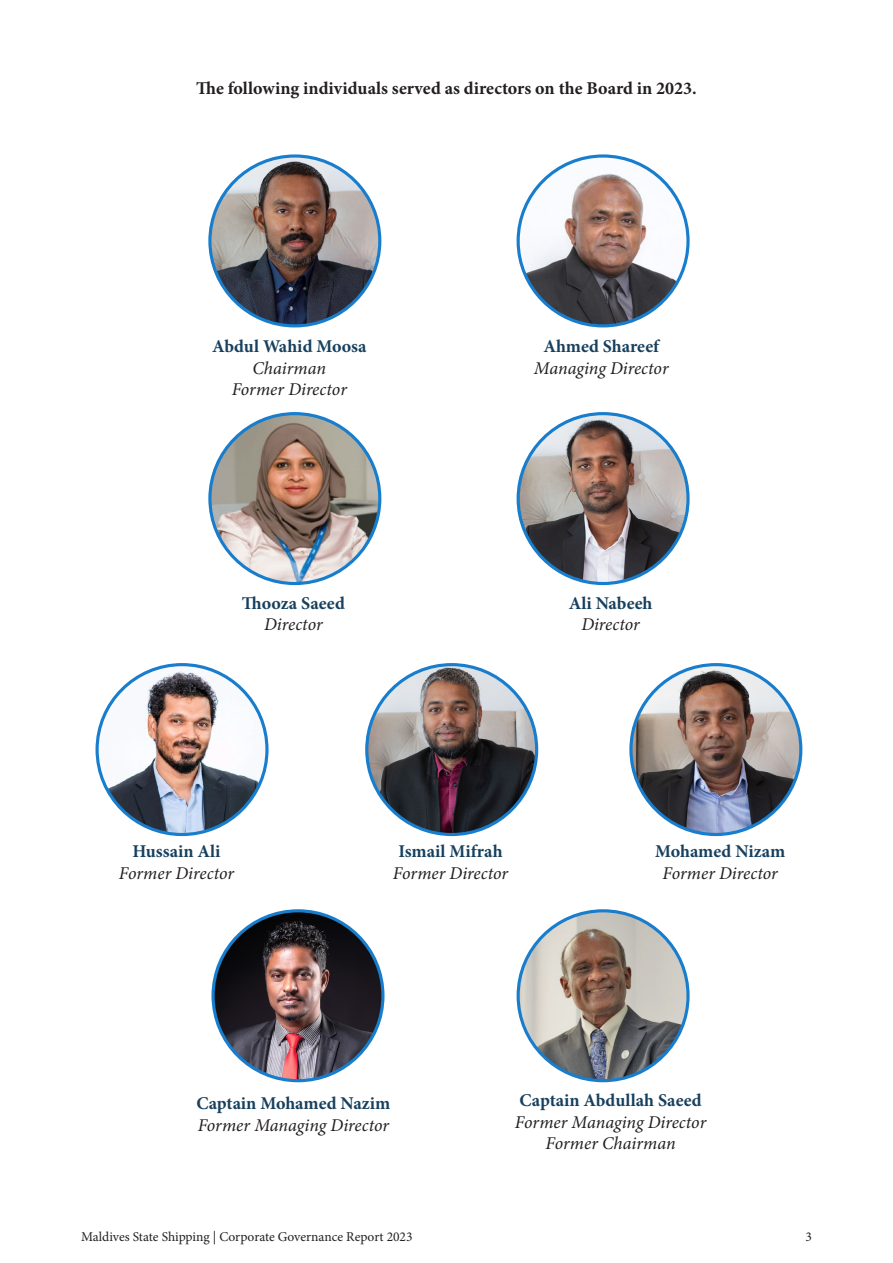
<style>
.page{position:relative;width:893px;height:1263px;background:#fff}
.page>*{position:absolute;margin:0;border:0;box-sizing:border-box;transform-origin:0 0}
.t1{font:italic 18px "Minion Pro";letter-spacing:-.005em;color:#231f20}
.t2{font:700 18px "Minion Pro";color:#17405e}
.t3{font:700 18px "Minion Pro";color:#231f20}
.t4{font:13.5px "Minion Pro";color:#231f20}
</style>
<div class="page">
<svg style="left:517px;top:412px;width:173px;height:173px;background:#2985cc"></svg>
<img style="left:520px;top:415px;width:166px;height:167px;border-radius:83px">
<svg style="left:96px;top:663px;width:173px;height:173px;background:#2c87ce"></svg>
<img style="left:99px;top:666px;width:166px;height:167px;border-radius:83px">
<svg style="left:517px;top:909px;width:173px;height:173px;background:#2c86cc"></svg>
<img style="left:520px;top:912px;width:166px;height:167px;border-radius:83px">
<svg style="left:517px;top:154px;width:173px;height:173px;background:#368bce"></svg>
<img style="left:520px;top:158px;width:166px;height:166px;border-radius:83px">
<svg style="left:365px;top:663px;width:173px;height:173px;background:#2483cc"></svg>
<img style="left:368px;top:666px;width:167px;height:167px;border-radius:83px">
<svg style="left:629px;top:663px;width:173px;height:173px;background:#2885cd"></svg>
<img style="left:632px;top:666px;width:167px;height:167px;border-radius:83px">
<svg style="left:211px;top:909px;width:173px;height:173px;background:#2882c8"></svg>
<img style="left:215px;top:912px;width:166px;height:167px;border-radius:83px">
<svg style="left:208px;top:412px;width:173px;height:173px;background:#2885cd"></svg>
<img style="left:211px;top:415px;width:167px;height:167px;border-radius:83px">
<svg style="left:208px;top:154px;width:173px;height:173px;background:#2e87cd"></svg>
<img style="left:211px;top:158px;width:167px;height:166px;border-radius:83px">
<p class="t3" style="left:196px;top:76px;width:502px">The following individuals served as directors on the Board in 2023.</p>
<p class="t2" style="left:212px;top:334px;width:156px">Abdul Wahid Moosa</p>
<p class="t1" style="left:253px;top:356px;width:75px">Chairman</p>
<p class="t1" style="left:232px;top:377px;width:117px">Former Director</p>
<p class="t2" style="left:242px;top:590px;width:104px">Thooza Saeed</p>
<p class="t1" style="left:264px;top:612px;width:60px">Director</p>
<p class="t2" style="left:543px;top:334px;width:117px">Ahmed Shareef</p>
<p class="t1" style="left:534px;top:356px;width:136px">Managing Director</p>
<p class="t2" style="left:569px;top:590px;width:85px">Ali Nabeeh</p>
<p class="t1" style="left:581px;top:612px;width:60px">Director</p>
<p class="t2" style="left:132px;top:839px;width:90px">Hussain Ali</p>
<p class="t1" style="left:119px;top:861px;width:117px">Former Director</p>
<p class="t2" style="left:398px;top:839px;width:106px">Ismail Mifrah</p>
<p class="t1" style="left:393px;top:861px;width:117px">Former Director</p>
<p class="t2" style="left:655px;top:839px;width:132px">Mohamed Nizam</p>
<p class="t1" style="left:662px;top:861px;width:117px">Former Director</p>
<p class="t2" style="left:196px;top:1090px;width:196px">Captain Mohamed Nazim</p>
<p class="t1" style="left:198px;top:1112px;width:193px">Former Managing Director</p>
<p class="t2" style="left:519px;top:1088px;width:184px">Captain Abdullah Saeed</p>
<p class="t1" style="left:515px;top:1110px;width:193px">Former Managing Director</p>
<p class="t1" style="left:545px;top:1131px;width:132px">Former Chairman</p>
<p class="t4" style="left:81px;top:1227px;width:333px">Maldives State Shipping | Corporate Governance Report 2023</p>
<p class="t4" style="left:805px;top:1227px;width:8px">3</p>
</div>
